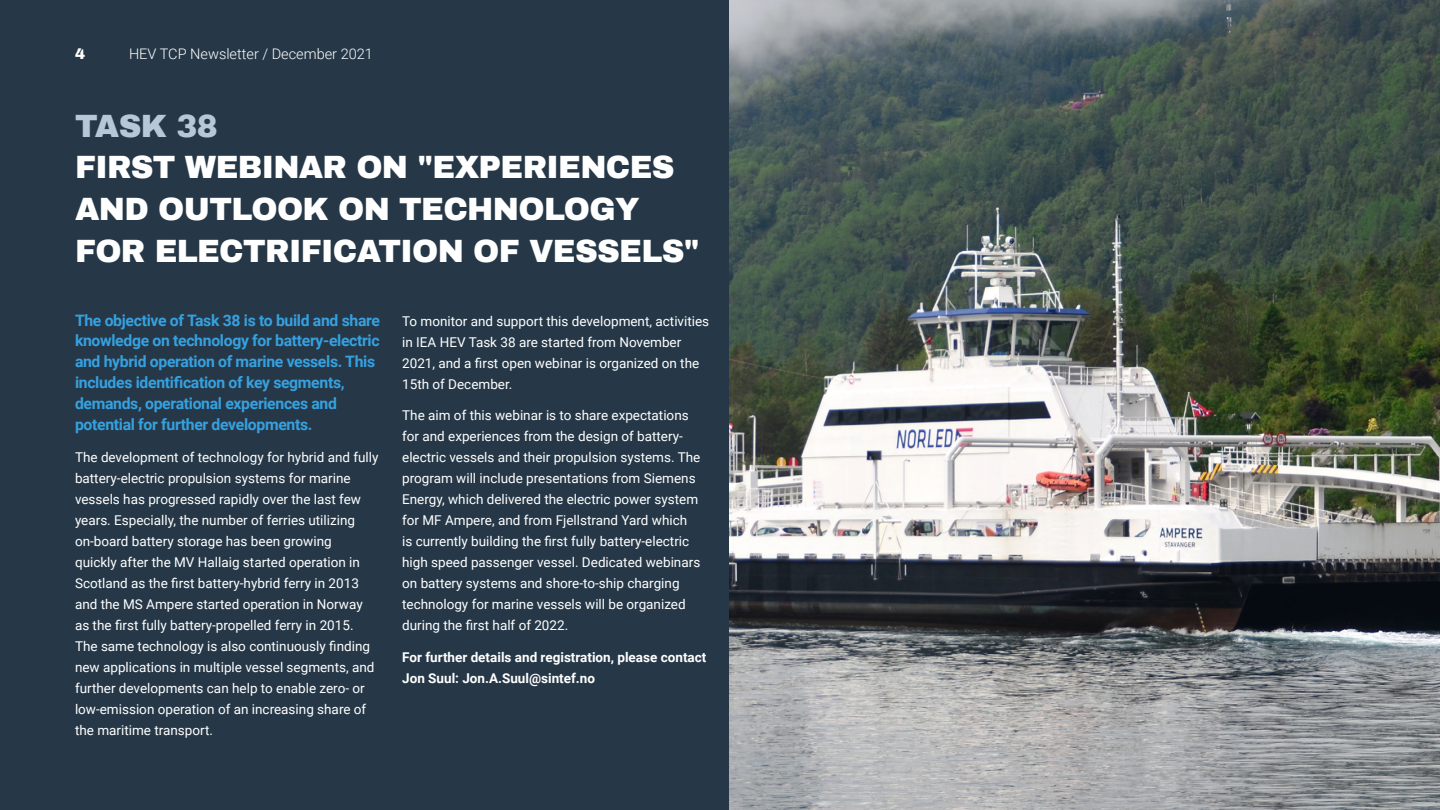
<style>
.page{position:relative;width:1440px;height:810px;background:#263847}
.page>*{position:absolute;margin:0;border:0;box-sizing:border-box;transform-origin:0 0}
.t1{font:900 31.5px/42px "Archivo";letter-spacing:-.02em;color:#fff}
.t2{font:900 31.5px "Archivo";letter-spacing:-.02em;color:#b5c7d9}
.t3{font:700 15.75px/21px "Roboto";letter-spacing:-.02em;color:#36a1e0}
.t4{font:900 15px "Archivo";color:#fff}
.t5{font:300 14.55px "Roboto";color:#fff}
.t6{font:13.5px/21px "Roboto";color:#fff}
.t7{font:700 13.5px/21px "Roboto";color:#fff}
</style>
<div class="page">
<img style="left:729px;top:0;width:711px;height:810px">
<p class="t4" style="left:75px;top:45px;width:12px">4</p>
<p class="t5" style="left:129px;top:44px;width:245px">HEV TCP Newsletter / December 2021</p>
<h1 class="t2" style="left:75px;top:106px;width:144px">TASK 38</h1>
<h1 class="t1" style="left:75px;top:147px;width:626px">FIRST WEBINAR ON "EXPERIENCES<br>AND OUTLOOK ON TECHNOLOGY<br>FOR ELECTRIFICATION OF VESSELS"</h1>
<p class="t3" style="left:75px;top:309px;width:306px">The objective of Task 38 is to build and share knowledge on technology for battery-electric and hybrid operation of marine vessels. This includes identification of key segments, demands, operational experiences and potential for further developments.</p>
<p class="t6" style="left:75px;top:446px;width:305px">The development of technology for hybrid and fully battery-electric propulsion systems for marine vessels has progressed rapidly over the last few years. Especially, the number of ferries utilizing on-board battery storage has been growing<br>quickly after the MV Hallaig started operation in Scotland as the first battery-hybrid ferry in 2013 and the MS Ampere started operation in Norway as the first fully battery-propelled ferry in 2015.<br>The same technology is also continuously finding new applications in multiple vessel segments, and further developments can help to enable zero- or low-emission operation of an increasing share of the maritime transport.</p>
<p class="t6" style="left:402px;top:310px;width:309px">To monitor and support this development, activities in IEA HEV Task 38 are started from November 2021, and a first open webinar is organized on the 15th of December.</p>
<p class="t6" style="left:402px;top:404px;width:300px">The aim of this webinar is to share expectations for and experiences from the design of battery&shy;electric vessels and their propulsion systems. The program will include presentations from Siemens Energy, which delivered the electric power system for MF Ampere, and from Fjellstrand Yard which is currently building the first fully battery-electric high speed passenger vessel. Dedicated webinars on battery systems and shore-to-ship charging technology for marine vessels will be organized during the first half of 2022.</p>
<p class="t7" style="left:402px;top:646px;width:306px">For further details and registration, please contact<br>Jon Suul: Jon.A.Suul@sintef.no</p>
</div>
